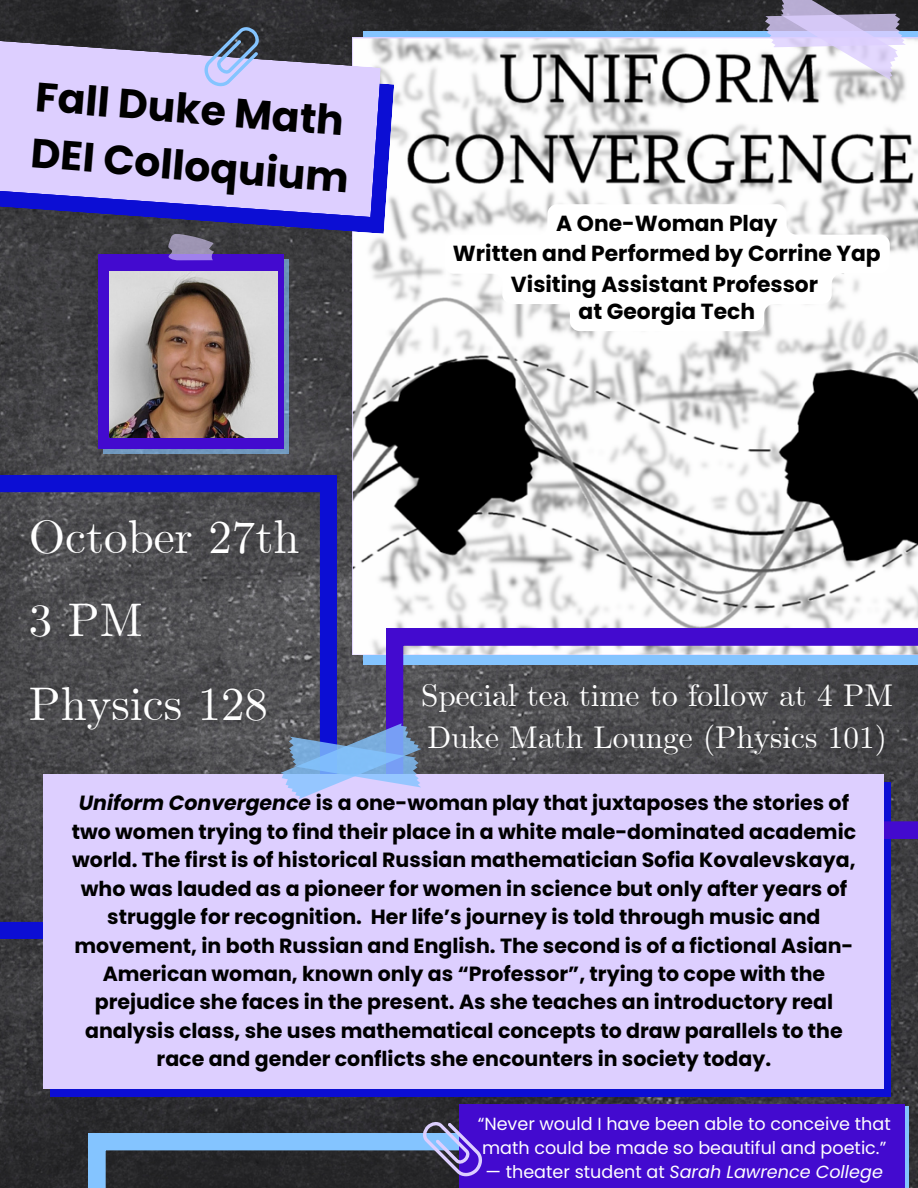
<style>
.page{position:relative;width:918px;height:1188px;background:#fff}
.page>*{position:absolute;margin:0;border:0;box-sizing:border-box;transform-origin:0 0}
.t1{font:46.95px "CMU Serif";color:#fff}
.t2{font:700 40.95px/56.6px "Poppins";color:#000}
.t3{font:31.2px "CMU Serif";color:#fff}
.t4{font:700 21.9px "Poppins";color:#000}
.t5{font:700 20.55px/28.5px "Poppins";color:#000;text-align:center}
.t6{font:17.55px/24px "Poppins";color:#fff}
.t7{font:italic 17.55px "Poppins";color:#fff}
.s1{font-style:italic}
.s2{font-style:normal}
</style>
<div class="page">
<img style="left:0;top:0;width:918px;height:1188px">
<div style="left:51px;top:782px;width:840px;height:315px;background:#0c0ed4"></div>
<img style="left:352px;top:38px;width:566px;height:616px">
<svg style="left:386px;top:629px;width:532px;height:209px;background:#575375"></svg>
<svg style="left:0;top:475px;width:337px;height:464px;background:#47475d"></svg>
<div style="left:44px;top:775px;width:840px;height:314px;background:#ddcfff"></div>
<div style="left:459px;top:1105px;width:445px;height:83px;background:#430acf"></div>
<svg style="left:103px;top:260px;width:185px;height:194px;background:#6a89be"></svg>
<div style="left:98px;top:254px;width:186px;height:194px;background:#430acf"></div>
<svg style="left:168px;top:234px;width:46px;height:26px"></svg>
<img style="left:110px;top:272px;width:167px;height:165px">
<svg style="left:755px;top:0;width:161px;height:99px"></svg>
<svg style="left:278px;top:713px;width:146px;height:86px"></svg>
<svg style="left:89px;top:1120px;width:393px;height:68px;background:#46546e"></svg>
<svg style="left:0;top:56px;width:394px;height:178px;background:#44448a"></svg>
<svg style="left:0;top:40px;width:381px;height:177px;background:#c1b5ed"></svg>
<svg style="left:444px;top:204px;width:446px;height:127px"></svg>
<svg style="left:205px;top:27px;width:56px;height:59px;background:#818bac"></svg>
<p class="t2" style="left:38px;top:67px;width:321px;rotate:5deg">Fall Duke Math<br>DEI Colloquium</p>
<p class="t1" style="left:29px;top:509px;width:272px">October 27th</p>
<p class="t1" style="left:29px;top:592px;width:115px">3 PM</p>
<p class="t4" style="left:556px;top:208px;width:223px">A One-Woman Play</p>
<p class="t4" style="left:453px;top:238px;width:429px">Written and Performed by Corrine Yap</p>
<p class="t4" style="left:511px;top:269px;width:309px">Visiting Assistant Professor</p>
<p class="t4" style="left:579px;top:296px;width:178px">at Georgia Tech</p>
<p class="t1" style="left:29px;top:676px;width:241px">Physics 128</p>
<p class="t3" style="left:421px;top:676px;width:474px">Special tea time to follow at 4 PM</p>
<p class="t3" style="left:427px;top:719px;width:461px">Duke Math Lounge (Physics 101)</p>
<p class="t5" style="left:72px;top:789px;width:786px"><span class="s1">Uniform Convergence</span> is a one-woman play that juxtaposes the stories of two women trying to find their place in a white male-dominated academic world. The first is of historical Russian mathematician Sofia Kovalevskaya, who was lauded as a pioneer for women in science but only after years of struggle for recognition. Her life’s journey is told through music and movement, in both Russian and English. The second is of a fictional Asian-American woman, known only as “Professor”, trying to cope with the prejudice she faces in the present. As she teaches an introductory real analysis class, she uses mathematical concepts to draw parallels to the race and gender conflicts she encounters in society today.</p>
<p class="t6" style="left:478px;top:1111px;width:415px">“Never would I have been able to conceive that math could be made so beautiful and poetic.”</p>
<p class="t7" style="left:486px;top:1159px;width:399px"><span class="s2">— theater student at</span> Sarah Lawrence College</p>
</div>
